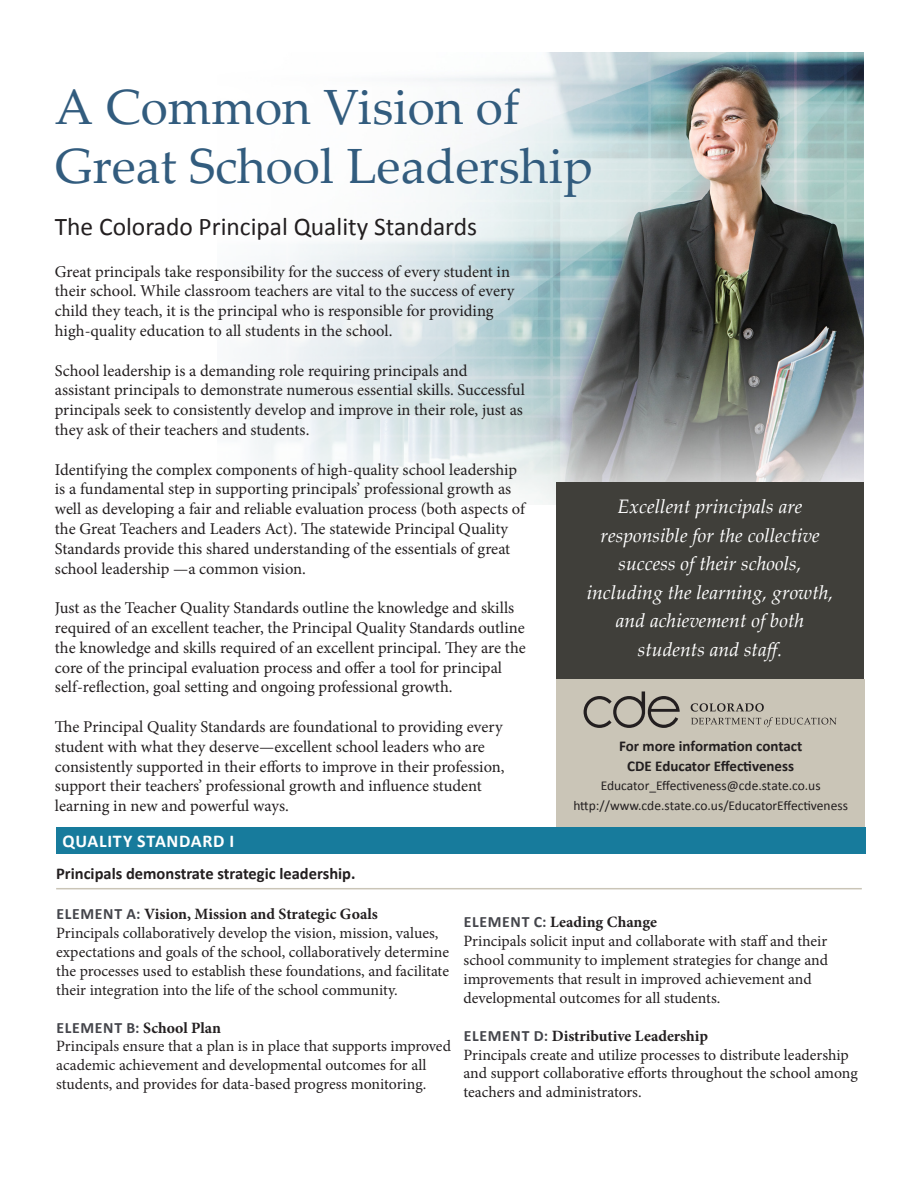
<style>
.page{position:relative;width:918px;height:1188px;background:#fff}
.page>*{position:absolute;margin:0;border:0;box-sizing:border-box;transform-origin:0 0}
.t1{font:49.5px/59.4px "Palatino Linotype";color:#325c7e}
.t2{font:25.5px "Calibri";color:#231f20}
.Body{font:italic 19.5px/28.5px "Palatino Linotype";color:#fff;text-align:center}
.Body-2{font:700 18px "Calibri";letter-spacing:.04em;color:#fff}
.Body-3{font:16.5px/19.8px "Minion Pro";color:#231f20}
.Body-4{font:700 16.5px "Calibri";color:#231f20}
.Body-5{font:15.75px/18.9px "Minion Pro";letter-spacing:-.005em;color:#231f20}
.Body_Split_2{font:15.75px/18.9px "Minion Pro";color:#231f20}
.Body_Split_2-2{font:700 15.75px "Minion Pro";color:#231f20}
.t3{font:700 15px "Calibri";color:#231f20}
.t4{font:13.5px "Calibri";color:#231f20}
.s1{font-family:"Calibri";color:#44454b}
</style>
<div class="page">
<img style="left:229px;top:52px;width:635px;height:453px">
<div style="left:556px;top:482px;width:308px;height:198px;background:#403f3a"></div>
<div style="left:56px;top:827px;width:810px;height:27px;background:#177b9c"></div>
<hr style="left:56px;top:888px;width:806px;height:1px;background:#cac5b7">
<div style="left:556px;top:679px;width:309px;height:148px;background:#cac5b7"></div>
<svg style="left:584px;top:691px;width:96px;height:37px"></svg>
<svg style="left:691px;top:703px;width:146px;height:24px"></svg>
<p class="t1" style="left:55px;top:75px;width:540px">A Common Vision of<br>Great School Leadership</p>
<p class="t2" style="left:55px;top:211px;width:424px">The Colorado Principal Quality Standards</p>
<p class="Body-3" style="left:55px;top:261px;width:461px">Great principals take responsibility for the success of every student in their school. While classroom teachers are vital to the success of every child they teach, it is the principal who is responsible for providing high-quality education to all students in the school.</p>
<p class="Body-3" style="left:55px;top:360px;width:472px">School leadership is a demanding role requiring principals and assistant principals to demonstrate numerous essential skills. Successful principals seek to consistently develop and improve in their role, just as they ask of their teachers and students.</p>
<p class="Body-3" style="left:55px;top:459px;width:472px">Identifying the complex components of high-quality school leadership is a fundamental step in supporting principals’ professional growth as well as developing a fair and reliable evaluation process (both aspects of the Great Teachers and Leaders Act). The statewide Principal Quality Standards provide this shared understanding of the essentials of great school leadership —a common vision.</p>
<p class="Body-3" style="left:55px;top:598px;width:472px">Just as the Teacher Quality Standards outline the knowledge and skills required of an excellent teacher, the Principal Quality Standards outline the knowledge and skills required of an excellent principal. They are the core of the principal evaluation process and offer a tool for principal self-reflection, goal setting and ongoing professional growth.</p>
<p class="Body-3" style="left:55px;top:717px;width:451px">The Principal Quality Standards are foundational to providing every student with what they deserve—excellent school leaders who are consistently supported in their efforts to improve in their profession, support their teachers’ professional growth and influence student learning in new and powerful ways.</p>
<p class="Body" style="left:587px;top:492px;width:248px">Excellent principals are responsible for the collective success of their schools, including the learning, growth, and achievement of both students and staff.</p>
<p class="t3" style="left:619px;top:737px;width:185px">For more information contact</p>
<p class="t3" style="left:627px;top:756px;width:168px">CDE Educator Effectiveness</p>
<p class="t4" style="left:601px;top:777px;width:221px">Educator_Effectiveness@cde.state.co.us</p>
<p class="t4" style="left:573px;top:797px;width:276px">http://www.cde.state.co.us/EducatorEffectiveness</p>
<p class="Body-2" style="left:63px;top:830px;width:173px">QUALITY STANDARD I</p>
<p class="Body-4" style="left:56px;top:863px;width:301px">Principals demonstrate strategic leadership.</p>
<p class="Body_Split_2-2" style="left:56px;top:903px;width:323px"><span class="s1">ELEMENT A:</span> Vision, Mission and Strategic Goals</p>
<p class="Body_Split_2" style="left:56px;top:924px;width:394px">Principals collaboratively develop the vision, mission, values, expectations and goals of the school, collaboratively determine the processes used to establish these foundations, and facilitate their integration into the life of the school community.</p>
<p class="Body_Split_2-2" style="left:56px;top:1016px;width:166px"><span class="s1">ELEMENT B:</span> School Plan</p>
<p class="Body-5" style="left:56px;top:1037px;width:396px">Principals ensure that a plan is in place that supports improved academic achievement and developmental outcomes for all students, and provides for data-based progress monitoring.</p>
<p class="Body_Split_2-2" style="left:464px;top:911px;width:195px"><span class="s1">ELEMENT C:</span> Leading Change</p>
<p class="Body-5" style="left:464px;top:932px;width:366px">Principals solicit input and collaborate with staff and their school community to implement strategies for change and improvements that result in improved achievement and developmental outcomes for all students.</p>
<p class="Body_Split_2-2" style="left:464px;top:1025px;width:246px"><span class="s1">ELEMENT D:</span> Distributive Leadership</p>
<p class="Body-5" style="left:464px;top:1045px;width:396px">Principals create and utilize processes to distribute leadership and support collaborative efforts throughout the school among teachers and administrators.</p>
</div>
